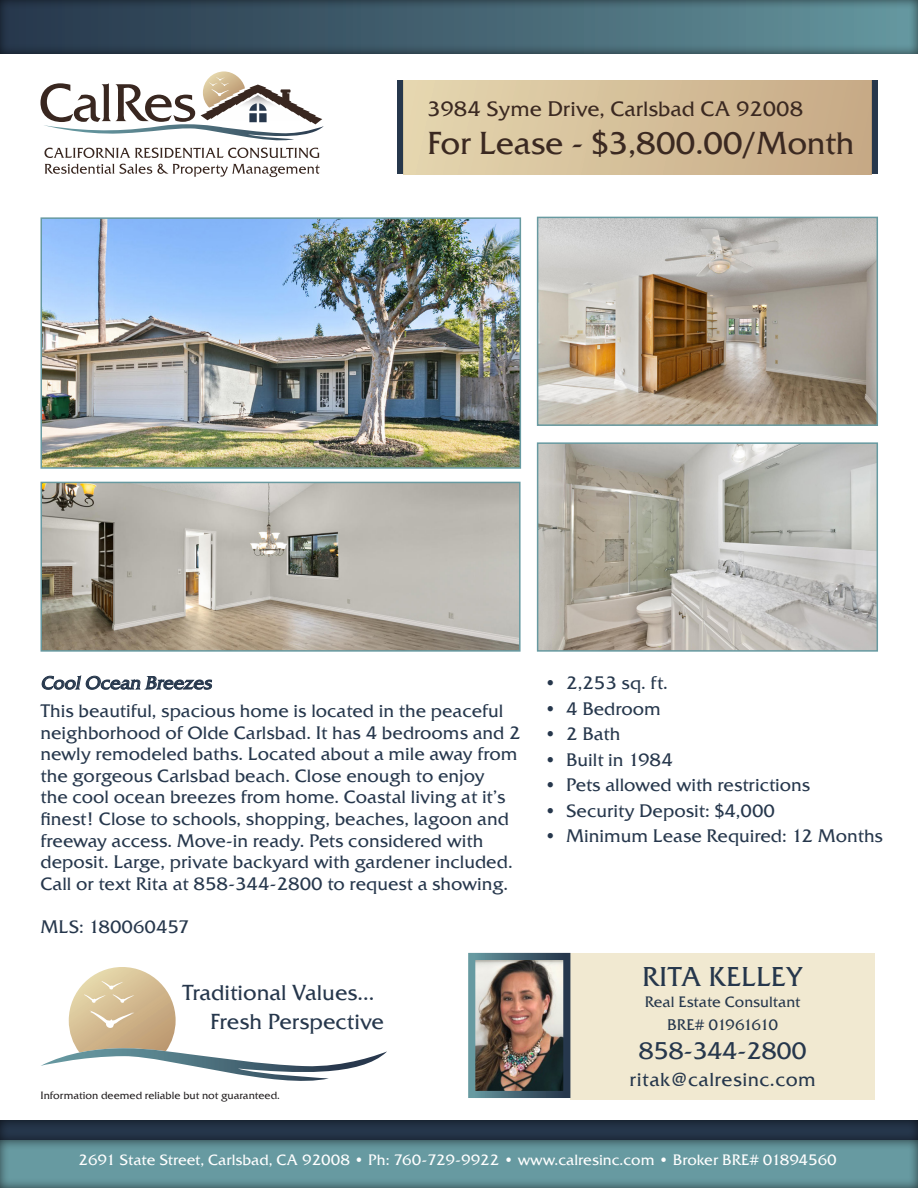
<style>
.page{position:relative;width:918px;height:1188px;background:#fff}
.page>*{position:absolute;margin:0;border:0;box-sizing:border-box;transform-origin:0 0}
.t1{font:31.5px "Friz Qua";letter-spacing:-.01em;color:#3b2921}
.t2{font:27px "Friz Qua";color:#26374c}
.t3{font:24px "Friz Qua";letter-spacing:-.015em;color:#26374c}
.t4{font:21.6px "Friz Qua";color:#26374c}
.t5{font:21px "Friz Qua";color:#3b2921}
.t6{font:19.05px "Friz Qua";letter-spacing:.025em;color:#26374c}
.t7{font:18px/21.6px "Friz Qua";color:#26374c}
.t8{font:italic 18px "Friz Qua";color:#26374c}
.t9{font:15.3px "Friz Qua";letter-spacing:-.08em;color:#26374c}
.t10{font:15px "Friz Qua";color:#fff}
.t11{font:15px "Friz Qua";color:#26374c}
.t12{font:10.5px "Friz Qua";color:#231f20}
</style>
<div class="page">
<div style="left:397px;top:81px;width:7px;height:93px;background:#26374c"></div>
<div style="left:872px;top:81px;width:6px;height:93px;background:#26374c"></div>
<div style="left:0;top:1120px;width:918px;height:22px;background:#233245"></div>
<div style="left:404px;top:81px;width:468px;height:93px;background:linear-gradient(to right,#e5d6af,#c6a985)"></div>
<svg style="left:40px;top:71px;width:284px;height:87px"></svg>
<svg style="left:45px;top:164px;width:275px;height:13px"></svg>
<div style="left:0;top:0;width:918px;height:57px;background:#231f20;opacity:.75"></div>
<div style="left:0;top:1140px;width:918px;height:48px;background:#231f20;opacity:.75"></div>
<img style="left:43px;top:220px;width:475px;height:246px">
<div style="left:40px;top:217px;width:481px;height:252px;border:2px solid #679aa1"></div>
<svg style="left:42px;top:675px;width:170px;height:15px"></svg>
<div style="left:570px;top:953px;width:305px;height:146px;background:#f1e9d1"></div>
<img style="left:468px;top:952px;width:106px;height:148px">
<svg style="left:41px;top:967px;width:346px;height:114px"></svg>
<img style="left:540px;top:220px;width:335px;height:203px">
<div style="left:537px;top:217px;width:341px;height:209px;border:2px solid #679aa1"></div>
<img style="left:540px;top:445px;width:335px;height:204px">
<div style="left:537px;top:442px;width:341px;height:210px;border:2px solid #679aa1"></div>
<img style="left:43px;top:485px;width:475px;height:164px">
<div style="left:40px;top:482px;width:481px;height:170px;border:2px solid #679aa1"></div>
<p class="t5" style="left:427px;top:96px;width:378px">3984 Syme Drive, Carlsbad CA 92008</p>
<p class="t1" style="left:427px;top:124px;width:429px">For Lease - $3,800.00/Month</p>
<p class="t8" style="left:40px;top:672px;width:176px">CoolOcean Breezes</p>
<p class="t7" style="left:40px;top:700px;width:482px">This beautiful, spacious home is located in the peaceful neighborhood of Olde Carlsbad. It has 4 bedrooms and 2 newly remodeled baths. Located about a mile away from the gorgeous Carlsbad beach. Close enough to enjoy<br>the cool ocean breezes from home. Coastal living at it’s finest! Close to schools, shopping, beaches, lagoon and freeway access. Move-in ready. Pets considered with deposit. Large, private backyard with gardener included.<br>Call or text Rita at 858-344-2800 to request a showing.</p>
<p class="t7" style="left:40px;top:916px;width:150px">MLS: 180060457</p>
<p class="t4" style="left:182px;top:979px;width:194px">Traditional Values...</p>
<p class="t4" style="left:210px;top:1008px;width:175px">Fresh Perspective</p>
<p class="t12" style="left:40px;top:1089px;width:241px">Information deemed reliable but not guaranteed.</p>
<p class="t7" style="left:544px;top:672px;width:125px">• 2,253 sq. ft.</p>
<p class="t7" style="left:544px;top:697px;width:118px">• 4 Bedroom</p>
<p class="t7" style="left:544px;top:723px;width:78px">• 2 Bath</p>
<p class="t7" style="left:544px;top:748px;width:130px">• Built in 1984</p>
<p class="t7" style="left:544px;top:774px;width:268px">• Pets allowed with restrictions</p>
<p class="t7" style="left:544px;top:799px;width:232px">• Security Deposit: $4,000</p>
<p class="t7" style="left:544px;top:825px;width:340px">• Minimum Lease Required: 12 Months</p>
<p class="t2" style="left:642px;top:960px;width:162px">RITA KELLEY</p>
<p class="t11" style="left:645px;top:992px;width:157px">Real Estate Consultant</p>
<p class="t9" style="left:667px;top:1016px;width:113px">BRE# 01961610</p>
<p class="t3" style="left:638px;top:1036px;width:170px">858-344-2800</p>
<p class="t6" style="left:629px;top:1068px;width:188px">ritak@calresinc.com</p>
<p class="t10" style="left:78px;top:1150px;width:760px">2691 State Street, Carlsbad, CA 92008 • Ph: 760-729-9922 • www.calresinc.com • Broker BRE# 01894560</p>
</div>
